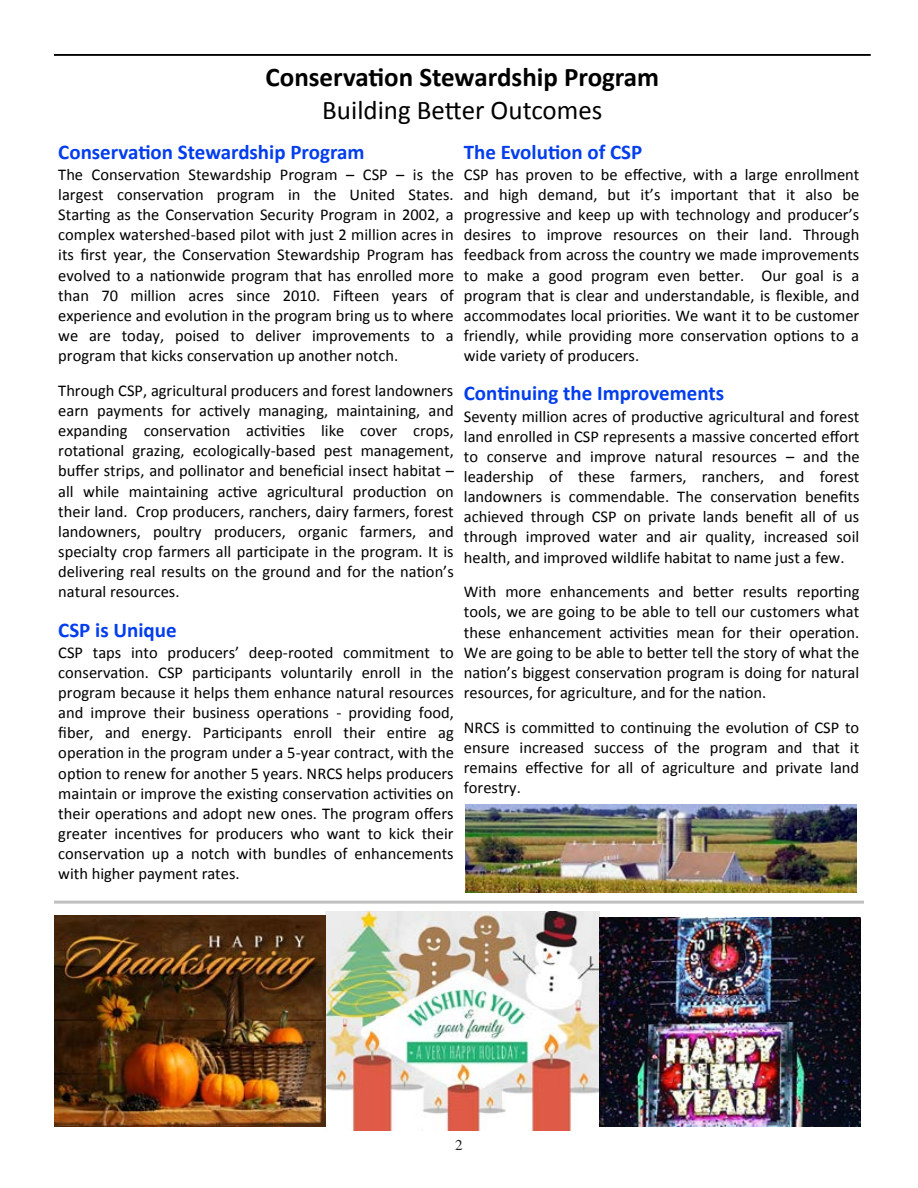
<style>
.page{position:relative;width:918px;height:1188px;background:#fff}
.page>*{position:absolute;margin:0;border:0;box-sizing:border-box;transform-origin:0 0}
.t1{font:700 27px "Calibri";color:#000}
.t2{font:27px "Calibri";color:#000}
.t3{font:700 21px "Calibri";color:#023dee}
.t4{font:16.5px/20.1px "Calibri";color:#000;text-align:justify}
.t5{font:15px "Times LT Std";color:#231f20}
</style>
<div class="page">
<hr style="left:54px;top:54px;width:817px;height:2px;background:#000">
<img style="left:465px;top:804px;width:391px;height:89px">
<hr style="left:54px;top:901px;width:810px;height:3px;background:#c0c0c0">
<img style="left:326px;top:911px;width:274px;height:219px">
<img style="left:54px;top:916px;width:272px;height:210px">
<img style="left:600px;top:917px;width:261px;height:209px">
<h1 class="t1" style="left:266px;top:60px;width:395px">Conservation Stewardship Program</h1>
<h1 class="t2" style="left:322px;top:93px;width:282px">Building Better Outcomes</h1>
<p class="t3" style="left:58px;top:138px;width:308px">Conservation Stewardship Program</p>
<p class="t4" style="left:58px;top:164px;width:397px">The Conservation Stewardship Program – CSP – is the largest conservation program in the United States.<br>Starting as the Conservation Security Program in 2002, a complex watershed-based pilot with just 2 million acres in its first year, the Conservation Stewardship Program has evolved to a nationwide program that has enrolled more than 70 million acres since 2010. Fifteen years of experience and evolution in the program bring us to where we are today, poised to deliver improvements to a program that kicks conservation up another notch.</p>
<p class="t4" style="left:58px;top:380px;width:397px">Through CSP, agricultural producers and forest landowners earn payments for actively managing, maintaining, and expanding conservation activities like cover crops, rotational grazing, ecologically-based pest management, buffer strips, and pollinator and beneficial insect habitat – all while maintaining active agricultural production on their land. Crop producers, ranchers, dairy farmers, forest landowners, poultry producers, organic farmers, and specialty crop farmers all participate in the program. It is delivering real results on the ground and for the nation’s natural resources.</p>
<p class="t3" style="left:58px;top:616px;width:120px">CSP is Unique</p>
<p class="t4" style="left:58px;top:642px;width:397px">CSP taps into producers’ deep-rooted commitment to conservation. CSP participants voluntarily enroll in the program because it helps them enhance natural resources and improve their business operations - providing food, fiber, and energy. Participants enroll their entire ag operation in the program under a 5-year contract, with the option to renew for another 5 years. NRCS helps producers maintain or improve the existing conservation activities on their operations and adopt new ones. The program offers greater incentives for producers who want to kick their conservation up a notch with bundles of enhancements with higher payment rates.</p>
<p class="t3" style="left:464px;top:138px;width:180px">The Evolution of CSP</p>
<p class="t4" style="left:464px;top:164px;width:397px">CSP has proven to be effective, with a large enrollment and high demand, but it’s important that it also be progressive and keep up with technology and producer’s desires to improve resources on their land. Through feedback from across the country we made improvements to make a good program even better. Our goal is a program that is clear and understandable, is flexible, and accommodates local priorities. We want it to be customer friendly, while providing more conservation options to a wide variety of producers.</p>
<p class="t3" style="left:464px;top:380px;width:262px">Continuing the Improvements</p>
<p class="t4" style="left:464px;top:406px;width:397px">Seventy million acres of productive agricultural and forest land enrolled in CSP represents a massive concerted effort to conserve and improve natural resources – and the leadership of these farmers, ranchers, and forest landowners is commendable. The conservation benefits achieved through CSP on private lands benefit all of us through improved water and air quality, increased soil health, and improved wildlife habitat to name just a few.</p>
<p class="t4" style="left:464px;top:582px;width:397px">With more enhancements and better results reporting tools, we are going to be able to tell our customers what these enhancement activities mean for their operation.<br>We are going to be able to better tell the story of what the nation’s biggest conservation program is doing for natural resources, for agriculture, and for the nation.</p>
<p class="t4" style="left:464px;top:717px;width:397px">NRCS is committed to continuing the evolution of CSP to ensure increased success of the program and that it remains effective for all of agriculture and private land forestry.</p>
<p class="t5" style="left:455px;top:1137px;width:9px">2</p>
</div>
